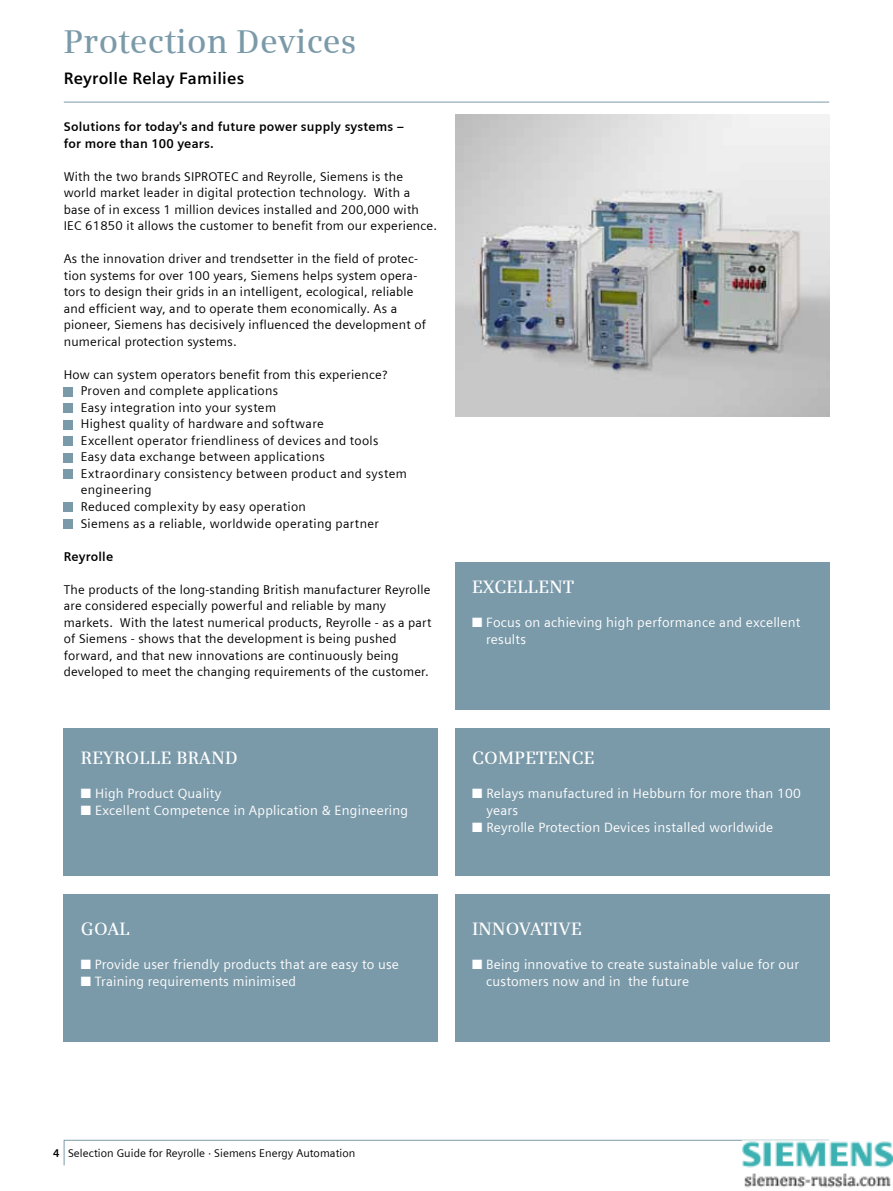
<style>
.page{position:relative;width:893px;height:1191px;background:#fff}
.page>*{position:absolute;margin:0;border:0;box-sizing:border-box;transform-origin:0 0}
.t1{font:600 33px "Siemens Serif";letter-spacing:.005em;color:#7b9aa9}
.t2{font:600 18px "Siemens Serif";letter-spacing:.015em;color:#fff}
.t3{font:700 16.5px "Siemens Sans OSF";letter-spacing:.015em;color:#000}
.t4{font:13.5px/17.1px "Siemens Sans";letter-spacing:.015em;color:#fff}
.t5{font:12.75px/16.5px "Siemens Sans";letter-spacing:.015em;color:#000}
.t6{font:700 12.75px/16.5px "Siemens Sans";letter-spacing:.015em;color:#000}
.t7{font:11.25px "Siemens Sans";letter-spacing:.005em;color:#000}
.s1{font-weight:700}
</style>
<div class="page">
<hr style="left:64px;top:102px;width:765px;height:1px;background:#7b9aa9">
<svg style="left:63px;top:1139px;width:766px;height:27px"></svg>
<div style="left:64px;top:387px;width:9px;height:9px;background:#7b9aa9"></div>
<div style="left:64px;top:403px;width:9px;height:10px;background:#7b9aa9"></div>
<div style="left:64px;top:420px;width:9px;height:9px;background:#7b9aa9"></div>
<div style="left:64px;top:436px;width:9px;height:10px;background:#7b9aa9"></div>
<div style="left:64px;top:453px;width:9px;height:9px;background:#7b9aa9"></div>
<div style="left:64px;top:469px;width:9px;height:10px;background:#7b9aa9"></div>
<div style="left:64px;top:502px;width:9px;height:10px;background:#7b9aa9"></div>
<div style="left:64px;top:519px;width:9px;height:9px;background:#7b9aa9"></div>
<img style="left:455px;top:115px;width:374px;height:302px">
<div style="left:64px;top:728px;width:374px;height:148px;background:#7b9aa9"></div>
<div style="left:64px;top:894px;width:374px;height:148px;background:#7b9aa9"></div>
<div style="left:455px;top:728px;width:374px;height:148px;background:#7b9aa9"></div>
<div style="left:455px;top:894px;width:374px;height:148px;background:#7b9aa9"></div>
<div style="left:455px;top:562px;width:374px;height:148px;background:#7b9aa9"></div>
<img style="left:742px;top:1140px;width:150px;height:48px">
<h1 class="t1" style="left:64px;top:22px;width:294px">Protection Devices</h1>
<p class="t3" style="left:64px;top:69px;width:182px">Reyrolle Relay Families</p>
<p class="t6" style="left:64px;top:119px;width:342px">Solutions for today's and future power supply systems – for more than 100 years.</p>
<p class="t5" style="left:64px;top:168px;width:375px">With the two brands SIPROTEC and Reyrolle, Siemens is the world market leader in digital protection technology. With a base of in excess 1 million devices installed and 200,000 with IEC 61850 it allows the customer to benefit from our experience.</p>
<p class="t5" style="left:64px;top:251px;width:364px">As the innovation driver and trendsetter in the field of protec&shy;tion systems for over 100 years, Siemens helps system opera&shy;tors to design their grids in an intelligent, ecological, reliable and efficient way, and to operate them economically. As a pioneer, Siemens has decisively influenced the development of numerical protection systems.</p>
<p class="t5" style="left:81px;top:366px;width:327px;text-indent:-17px">How can system operators benefit from this experience?<br>Proven and complete applications<br>Easy integration into your system<br>Highest quality of hardware and software<br>Excellent operator friendliness of devices and tools Easy data exchange between applications Extraordinary consistency between product and system engineering<br>Reduced complexity by easy operation<br>Siemens as a reliable, worldwide operating partner</p>
<p class="t6" style="left:64px;top:548px;width:51px">Reyrolle</p>
<p class="t5" style="left:64px;top:581px;width:369px">The products of the long-standing British manufacturer Reyrolle are considered especially powerful and reliable by many markets. With the latest numerical products, Reyrolle - as a part of Siemens - shows that the development is being pushed forward, and that new innovations are continuously being developed to meet the changing requirements of the customer.</p>
<h2 class="t2" style="left:81px;top:747px;width:158px">REYROLLE BRAND</h2>
<p class="t4" style="left:81px;top:785px;width:142px">■ High Product Quality</p>
<p class="t4" style="left:81px;top:802px;width:329px">■ Excellent Competence in Application &amp; Engineering</p>
<h2 class="t2" style="left:81px;top:918px;width:51px">GOAL</h2>
<p class="t4" style="left:81px;top:955px;width:320px">■ Provide user friendly products that are easy to use</p>
<p class="t4" style="left:81px;top:973px;width:217px">■ Training requirements minimised</p>
<h2 class="t2" style="left:472px;top:576px;width:103px">EXCELLENT</h2>
<p class="t4" style="left:486px;top:614px;width:316px;text-indent:-14px">■ Focus on achieving high performance and excellent results</p>
<h2 class="t2" style="left:472px;top:747px;width:124px">COMPETENCE</h2>
<p class="t4" style="left:486px;top:785px;width:316px;text-indent:-14px">■ Relays manufactured in Hebburn for more than 100 years</p>
<p class="t4" style="left:472px;top:819px;width:303px">■ Reyrolle Protection Devices installed worldwide</p>
<h2 class="t2" style="left:472px;top:918px;width:111px">INNOVATIVE</h2>
<p class="t4" style="left:486px;top:955px;width:314px;text-indent:-14px">■ Being innovative to create sustainable value for our customers now and in the future</p>
<p class="t7" style="left:53px;top:1146px;width:304px"><span class="s1">4</span> Selection Guide for Reyrolle · Siemens Energy Automation</p>
</div>
